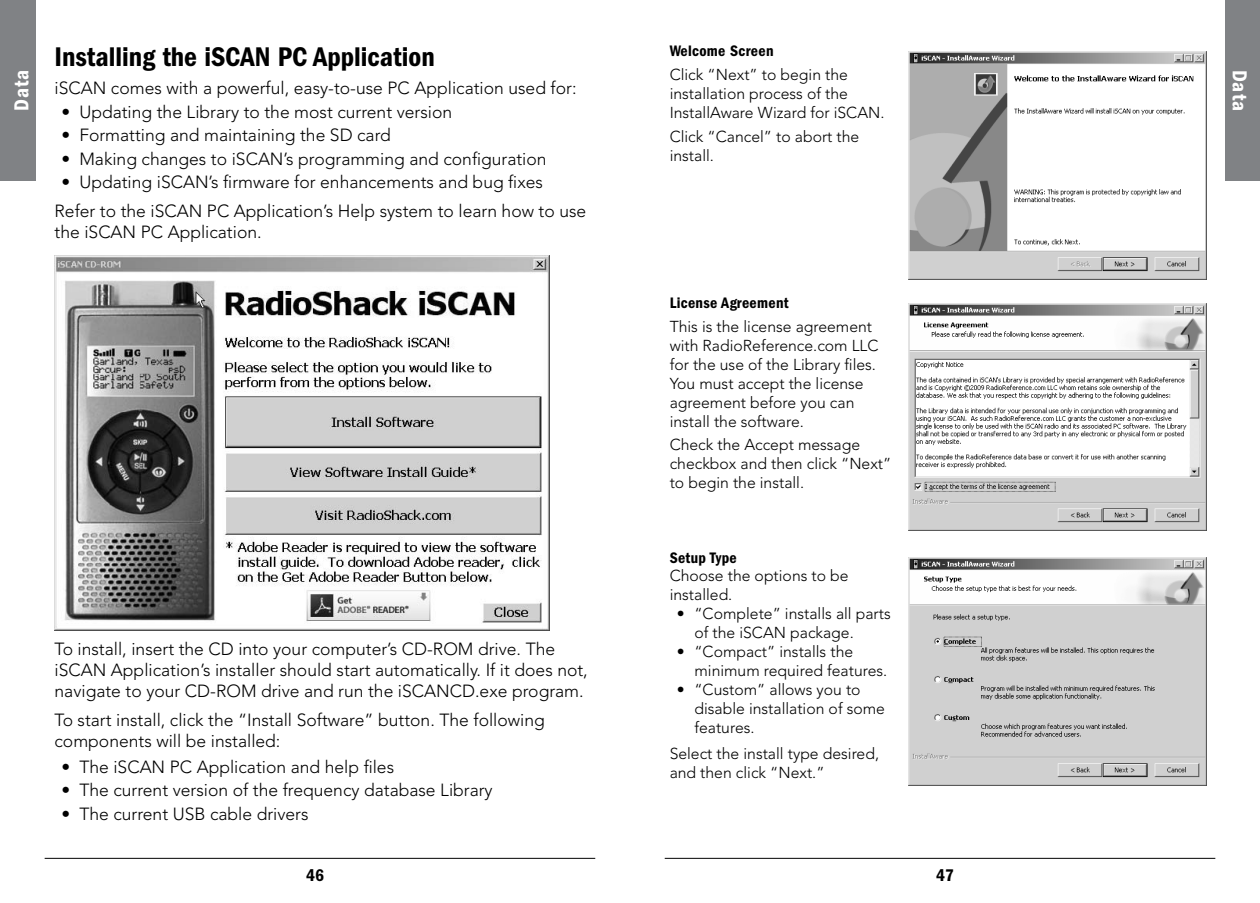
<style>
.page{position:relative;width:1260px;height:903px;background:#fff}
.page>*{position:absolute;margin:0;border:0;box-sizing:border-box;transform-origin:0 0}
.t1{font:600 condensed 28px "Franklin Gothic";color:#000}
.t2{font:600 condensed 21px "Franklin Gothic";letter-spacing:.05em;color:#fff}
.t3{font:300 17.5px/21px "Avenir";color:#000}
.t4{font:600 condensed 17.5px "Franklin Gothic";color:#000}
.t5{font:300 15.75px/18.9px "Avenir";color:#000}
.t6{font:600 condensed 15.75px "Franklin Gothic";letter-spacing:.02em;color:#000}
</style>
<div class="page">
<hr style="left:45px;top:858px;width:550px;height:1px;background:#000">
<div style="left:0;top:0;width:36px;height:181px;background:#808285"></div>
<hr style="left:665px;top:858px;width:550px;height:1px;background:#000">
<div style="left:1225px;top:0;width:35px;height:181px;background:#808285"></div>
<img style="left:55px;top:256px;width:494px;height:375px">
<img style="left:909px;top:52px;width:297px;height:227px">
<img style="left:909px;top:303px;width:297px;height:228px">
<img style="left:909px;top:558px;width:297px;height:227px">
<p class="t2" style="left:10px;top:111px;width:43px;rotate:-90deg">Data</p>
<h1 class="t1" style="left:55px;top:40px;width:382px">Installing the iSCAN PC Application</h1>
<p class="t3" style="left:55px;top:78px;width:524px">iSCAN comes with a powerful, easy-to-use PC Application used for:</p>
<p class="t3" style="left:62px;top:101px;width:392px">• Updating the Library to the most current version</p>
<p class="t3" style="left:62px;top:125px;width:331px">• Formatting and maintaining the SD card</p>
<p class="t3" style="left:62px;top:148px;width:487px">• Making changes to iSCAN’s programming and configuration</p>
<p class="t3" style="left:55px;top:168px;width:533px;line-height:28.3px;text-indent:7px">• Updating iSCAN’s firmware for enhancements and bug fixes<br>Refer to the iSCAN PC Application’s Help system to learn how to use</p>
<p class="t3" style="left:55px;top:221px;width:209px">the iSCAN PC Application.</p>
<p class="t3" style="left:55px;top:639px;width:535px">To install, insert the CD into your computer’s CD-ROM drive. The iSCAN Application’s installer should start automatically. If it does not, navigate to your CD-ROM drive and run the iSCANCD.exe program.</p>
<p class="t3" style="left:55px;top:709px;width:492px">To start install, click the “Install Software” button. The following components will be installed:</p>
<p class="t3" style="left:62px;top:756px;width:334px">• The iSCAN PC Application and help files</p>
<p class="t3" style="left:62px;top:779px;width:433px">• The current version of the frequency database Library</p>
<p class="t3" style="left:62px;top:803px;width:248px">• The current USB cable drivers</p>
<p class="t4" style="left:306px;top:865px;width:19px">46</p>
<p class="t6" style="left:670px;top:42px;width:105px">Welcome Screen</p>
<p class="t5" style="left:670px;top:65px;width:216px">Click “Next” to begin the installation process of the<br>InstallAware Wizard for iSCAN.</p>
<p class="t5" style="left:670px;top:127px;width:191px">Click “Cancel” to abort the install.</p>
<p class="t6" style="left:670px;top:294px;width:121px">License Agreement</p>
<p class="t5" style="left:670px;top:317px;width:210px">This is the license agreement with RadioReference.com LLC for the use of the Library files.<br>You must accept the license agreement before you can install the software.</p>
<p class="t5" style="left:670px;top:435px;width:223px">Check the Accept message checkbox and then click “Next” to begin the install.</p>
<p class="t6" style="left:670px;top:548px;width:69px">Setup Type</p>
<p class="t5" style="left:670px;top:566px;width:180px">Choose the options to be installed.</p>
<p class="t5" style="left:694px;top:604px;width:198px;text-indent:-18px">• “Complete” installs all parts of the iSCAN package.</p>
<p class="t5" style="left:694px;top:642px;width:194px;text-indent:-18px">• “Compact” installs the minimum required features.</p>
<p class="t5" style="left:694px;top:680px;width:192px;text-indent:-18px">• “Custom” allows you to disable installation of some features.</p>
<p class="t5" style="left:670px;top:744px;width:211px">Select the install type desired, and then click “Next.”</p>
<p class="t4" style="left:936px;top:866px;width:19px">47</p>
<p class="t2" style="left:1252px;top:70px;width:43px;rotate:90deg">Data</p>
</div>
